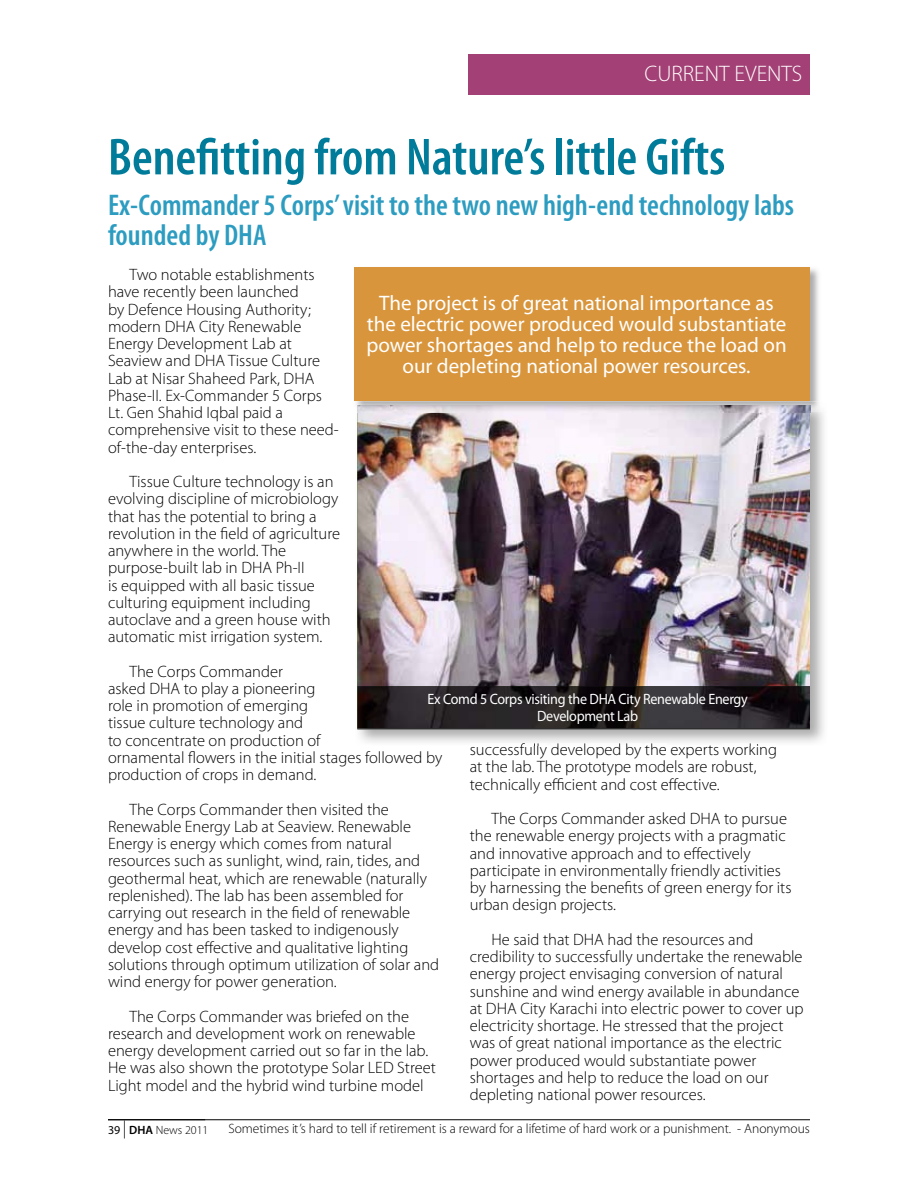
<style>
.page{position:relative;width:918px;height:1188px;background:#fff}
.page>*{position:absolute;margin:0;border:0;box-sizing:border-box;transform-origin:0 0}
.t1{font:600 condensed 52.5px "Myriad Pro";color:#007c9a}
.t2{font:600 condensed 30px/30px "Myriad Pro";color:#2c9cc0}
.t3{font:300 22.5px "Myriad Pro";color:#fff}
.t4{font:21px/21px "Myriad Pro";color:#fff;text-align:center}
.t5{font:300 16.5px/17.2px "Myriad Pro";color:#000}
.t6{font:15px/16.5px "Myriad Pro";letter-spacing:-.02em;color:#fff;text-align:center;scale:.94 1}
.t7{font:300 13.5px "Myriad Pro";color:#000}
.t8{font:300 12px "Myriad Pro";color:#000}
.s1{font-weight:400}
.s2{font-size:18px}
.s3{font-weight:600}
</style>
<div class="page">
<div style="left:469px;top:54px;width:341px;height:40px;background:#a34176"></div>
<hr style="left:108px;top:1119px;width:702px;height:1px;background:#000">
<img style="left:357px;top:412px;width:453px;height:318px">
<img style="left:357px;top:686px;width:453px;height:42px">
<img style="left:354px;top:268px;width:465px;height:134px">
<img style="left:355px;top:402px;width:466px;height:10px">
<div style="left:354px;top:267px;width:456px;height:133px;background:#d9953b"></div>
<h3 class="t3" style="left:645px;top:60px;width:159px">CURRENT EVENTS</h3>
<h1 class="t1" style="left:108px;top:125px;width:619px">Benefitting from Nature’s little Gifts</h1>
<h2 class="t2" style="left:108px;top:190px;width:688px">Ex-Commander 5 Corps’ visit to the two new high-end technology labs founded by DHA</h2>
<p class="t5" style="left:108px;top:266px;width:232px;text-indent:22px">Two notable establishments have recently been launched<br>by Defence Housing Authority; modern DHA City Renewable<br>Energy Development Lab at<br>Seaview and DHA Tissue Culture<br>Lab at Nisar Shaheed Park, DHA<br>Phase-II. Ex-Commander 5 Corps<br>Lt. Gen Shahid Iqbal paid a comprehensive visit to these need&shy;of-the-day enterprises.</p>
<p class="t5" style="left:108px;top:473px;width:234px;text-indent:22px">Tissue Culture technology is an evolving discipline of microbiology that has the potential to bring a revolution in the field of agriculture anywhere in the world. The purpose-built lab in DHA Ph-II<br>is equipped with all basic tissue culturing equipment including autoclave and a green house with automatic mist irrigation system.</p>
<p class="t5" style="left:108px;top:662px;width:336px;text-indent:22px">The Corps Commander<br>asked DHA to play a pioneering<br>role in promotion of emerging<br>tissue culture technology and<br>to concentrate on production of<br>ornamental flowers in the initial stages followed by production of crops in demand.</p>
<p class="t5" style="left:108px;top:800px;width:333px;text-indent:22px">The Corps Commander then visited the Renewable Energy Lab at Seaview. Renewable Energy is energy which comes from natural resources such as sunlight, wind, rain, tides, and geothermal heat, which are renewable (naturally replenished). The lab has been assembled for carrying out research in the field of renewable energy and has been tasked to indigenously develop cost effective and qualitative lighting solutions through optimum utilization of solar and wind energy for power generation.</p>
<p class="t5" style="left:108px;top:1007px;width:329px;text-indent:22px">The Corps Commander was briefed on the research and development work on renewable energy development carried out so far in the lab.<br>He was also shown the prototype Solar LED Street Light model and the hybrid wind turbine model</p>
<p class="t4" style="left:366px;top:292px;width:422px">The project is of great national importance as the electric power produced would substantiate power shortages and help to reduce the load on our depleting national power resources.</p>
<p class="t6" style="left:427px;top:691px;width:342px">Ex Comd 5 Corps visiting the DHA City Renewable Energy<br>Development Lab</p>
<p class="t5" style="left:470px;top:741px;width:309px">successfully developed by the experts working at the lab. The prototype models are robust, technically efficient and cost effective.</p>
<p class="t5" style="left:470px;top:810px;width:323px;text-indent:22px">The Corps Commander asked DHA to pursue the renewable energy projects with a pragmatic and innovative approach and to effectively participate in environmentally friendly activities by harnessing the benefits of green energy for its urban design projects.</p>
<p class="t5" style="left:470px;top:931px;width:335px;text-indent:22px">He said that DHA had the resources and credibility to successfully undertake the renewable energy project envisaging conversion of natural sunshine and wind energy available in abundance at DHA City Karachi into electric power to cover up electricity shortage. He stressed that the project was of great national importance as the electric power produced would substantiate power shortages and help to reduce the load on our depleting national power resources.</p>
<p class="t8" style="left:108px;top:1122px;width:102px"><span class="s1">39</span> <span class="s2">|</span> <span class="s3">DHA</span> News 2011</p>
<p class="t7" style="left:228px;top:1120px;width:583px">Sometimes it’s hard to tell if retirement is a reward for a lifetime of hard work or a punishment. - Anonymous</p>
</div>
